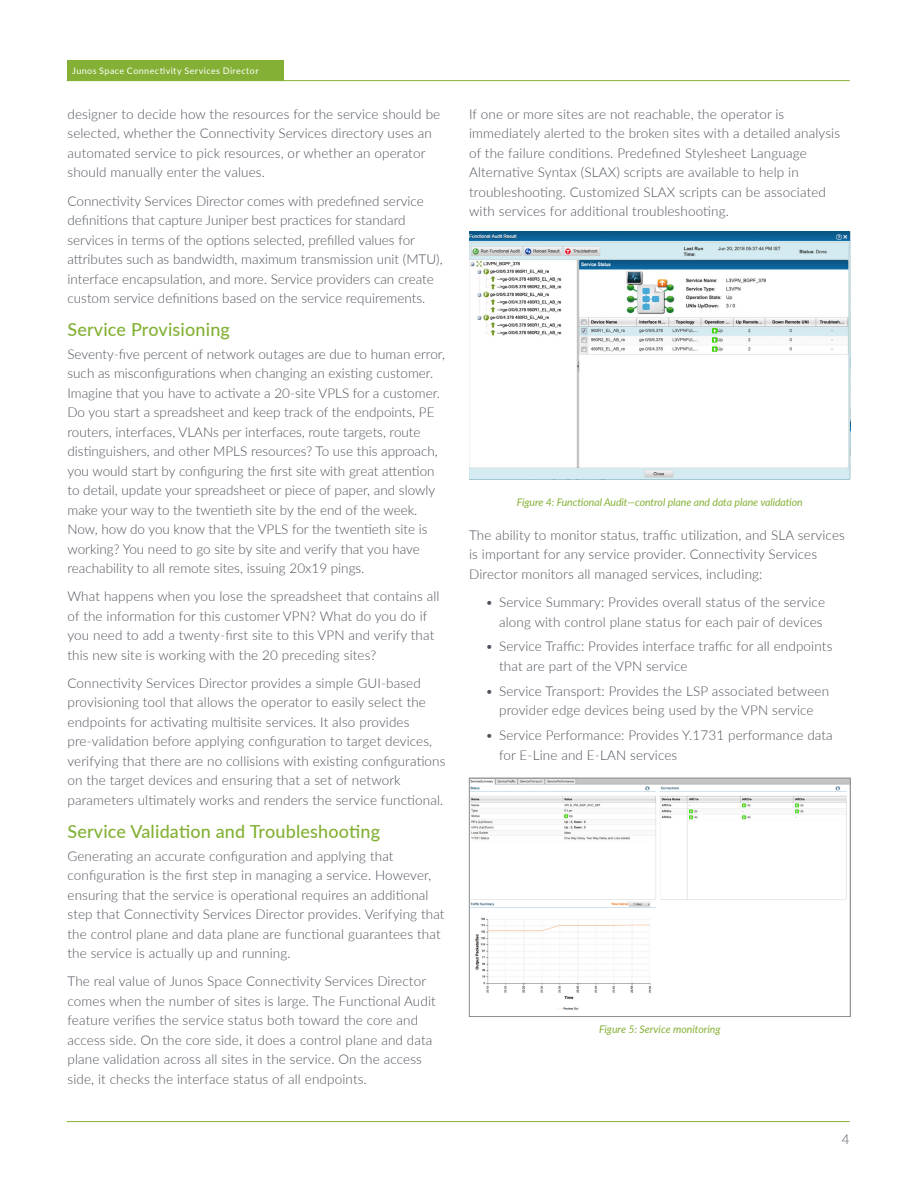
<style>
.page{position:relative;width:918px;height:1188px;background:#fff}
.page>*{position:absolute;margin:0;border:0;box-sizing:border-box;transform-origin:0 0}
.t1{font:500 18px "Lato";letter-spacing:.01em;color:#84b135}
.t2{font:300 13.5px/19.5px "Lato";letter-spacing:.01em;color:#4d525a}
.Figure_Caption{font:italic 10.5px "Lato";letter-spacing:-.005em;color:#84b135}
.t3{font:9px "Lato";letter-spacing:.045em;color:#fff}
</style>
<div class="page">
<hr style="left:67px;top:1121px;width:783px;height:1px;background:#84b135">
<hr style="left:67px;top:80px;width:783px;height:1px;background:#84b135">
<div style="left:67px;top:60px;width:217px;height:21px;background:#84b135"></div>
<img style="left:469px;top:231px;width:382px;height:249px">
<img style="left:471px;top:780px;width:377px;height:230px">
<div style="left:469px;top:778px;width:381px;height:239px;border:1px solid #898d90"></div>
<p class="t3" style="left:72px;top:64px;width:188px">Junos Space Connectivity Services Director</p>
<p class="t2" style="left:68px;top:104px;width:374px">designer to decide how the resources for the service should be selected, whether the Connectivity Services directory uses an automated service to pick resources, or whether an operator should manually enter the values.</p>
<p class="t2" style="left:68px;top:190px;width:377px">Connectivity Services Director comes with predefined service definitions that capture Juniper best practices for standard services in terms of the options selected, prefilled values for attributes such as bandwidth, maximum transmission unit (MTU), interface encapsulation, and more. Service providers can create custom service definitions based on the service requirements.</p>
<h1 class="t1" style="left:68px;top:316px;width:164px">Service Provisioning</h1>
<p class="t2" style="left:68px;top:344px;width:379px">Seventy-five percent of network outages are due to human error, such as misconfigurations when changing an existing customer.<br>Imagine that you have to activate a 20-site VPLS for a customer.<br>Do you start a spreadsheet and keep track of the endpoints, PE routers, interfaces, VLANs per interfaces, route targets, route distinguishers, and other MPLS resources? To use this approach, you would start by configuring the first site with great attention to detail, update your spreadsheet or piece of paper, and slowly make your way to the twentieth site by the end of the week.<br>Now, how do you know that the VPLS for the twentieth site is working? You need to go site by site and verify that you have reachability to all remote sites, issuing 20x19 pings.</p>
<p class="t2" style="left:68px;top:586px;width:374px">What happens when you lose the spreadsheet that contains all of the information for this customer VPN? What do you do if you need to add a twenty-first site to this VPN and verify that this new site is working with the 20 preceding sites?</p>
<p class="t2" style="left:68px;top:673px;width:380px">Connectivity Services Director provides a simple GUI-based provisioning tool that allows the operator to easily select the endpoints for activating multisite services. It also provides pre-validation before applying configuration to target devices, verifying that there are no collisions with existing configurations on the target devices and ensuring that a set of network parameters ultimately works and renders the service functional.</p>
<h1 class="t1" style="left:68px;top:818px;width:314px">Service Validation and Troubleshooting</h1>
<p class="t2" style="left:68px;top:845px;width:379px">Generating an accurate configuration and applying that configuration is the first step in managing a service. However, ensuring that the service is operational requires an additional step that Connectivity Services Director provides. Verifying that the control plane and data plane are functional guarantees that the service is actually up and running.</p>
<p class="t2" style="left:68px;top:971px;width:370px">The real value of Junos Space Connectivity Services Director comes when the number of sites is large. The Functional Audit feature verifies the service status both toward the core and access side. On the core side, it does a control plane and data plane validation across all sites in the service. On the access side, it checks the interface status of all endpoints.</p>
<p class="t2" style="left:469px;top:104px;width:372px">If one or more sites are not reachable, the operator is immediately alerted to the broken sites with a detailed analysis of the failure conditions. Predefined Stylesheet Language Alternative Syntax (SLAX) scripts are available to help in troubleshooting. Customized SLAX scripts can be associated with services for additional troubleshooting.</p>
<p class="Figure_Caption" style="left:517px;top:495px;width:288px">Figure 4: Functional Audit—control plane and data plane validation</p>
<p class="t2" style="left:469px;top:525px;width:377px">The ability to monitor status, traffic utilization, and SLA services is important for any service provider. Connectivity Services<br>Director monitors all managed services, including:</p>
<p class="t2" style="left:486px;top:592px;width:341px;text-align:right">• Service Summary: Provides overall status of the service along with control plane status for each pair of devices</p>
<p class="t2" style="left:499px;top:636px;width:335px;text-indent:-14px">• Service Traffic: Provides interface traffic for all endpoints that are part of the VPN service</p>
<p class="t2" style="left:486px;top:681px;width:345px;text-align:center">• Service Transport: Provides the LSP associated between provider edge devices being used by the VPN service</p>
<p class="t2" style="left:499px;top:725px;width:335px;text-indent:-14px">• Service Performance: Provides Y.1731 performance data for E-Line and E-LAN services</p>
<p class="Figure_Caption" style="left:599px;top:1022px;width:123px">Figure 5: Service monitoring</p>
<p class="t2" style="left:842px;top:1129px;width:9px">4</p>
</div>
